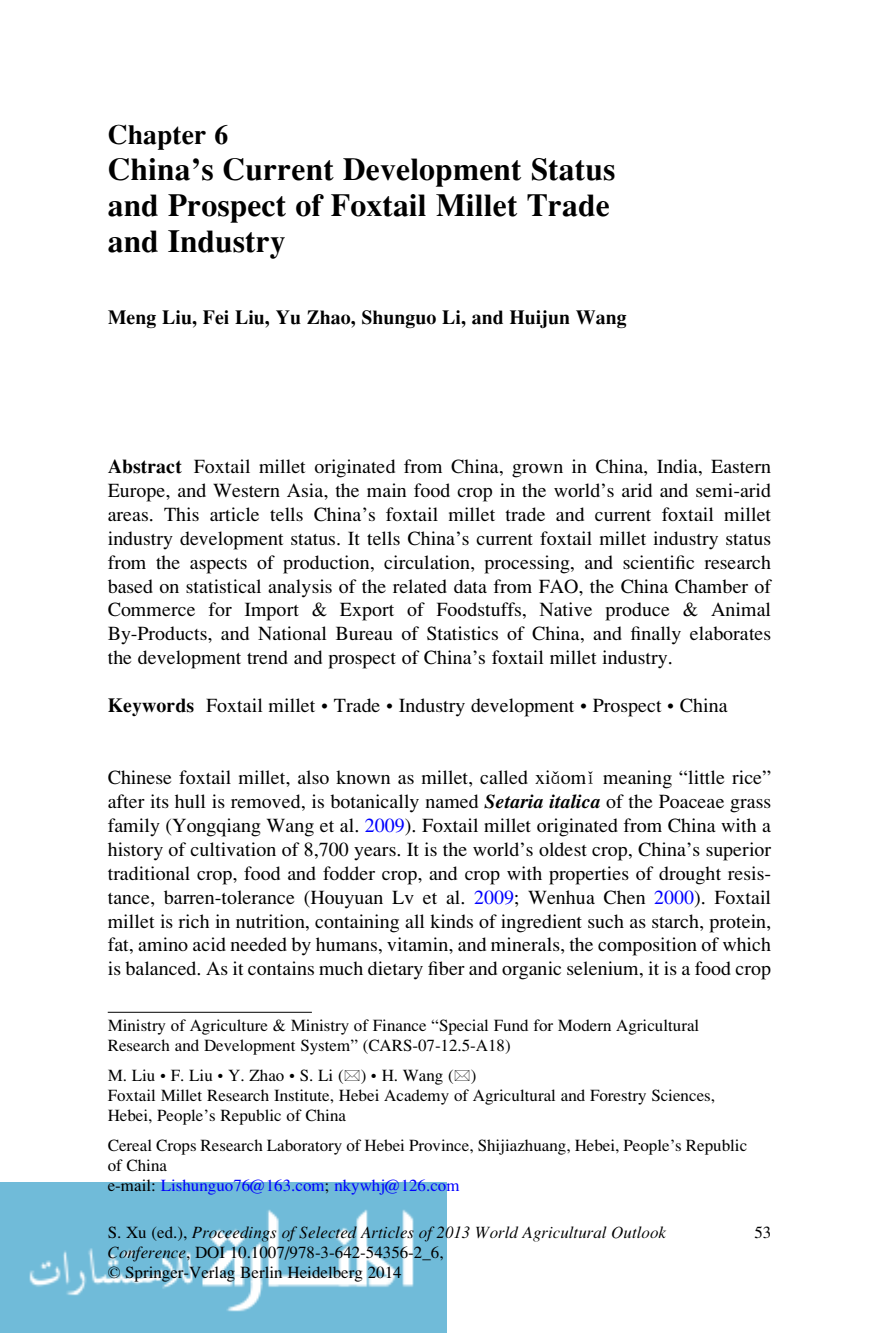
<style>
.page{position:relative;width:879px;height:1333px;background:#fff}
.page>*{position:absolute;margin:0;border:0;box-sizing:border-box;transform-origin:0 0}
.t1{font:31.8px/35.8px "Adv P6960";color:#000}
.t2{font:27.8px "Adv P6960";color:#000}
.t3{font:20px/24px "Adv P6975";color:#000;text-align:justify}
.t4{font:20px "Adv P6960";color:#000}
.t5{font:17px/20px "Adv P6975";color:#000}
.t6{font:17px "Adv P696 A";color:#000}
.s1{font-family:"Adv P6960"}
.s2{font-family:"Adv TT716680 a 6"}
.s3{font-family:"Adv P6965"}
.s4{color:#00f}
.s5{font-family:"Adv TT4 ff 65459";font-size:15px}
.s6{font-family:"Adv P6975"}
.s7{font-family:"Adv P696 A"}
.s8{font-family:"Adv TT5843 c 571"}
</style>
<div class="page">
<img style="left:0;top:1182px;width:446px;height:150px">
<hr style="left:108px;top:1011px;width:204px;height:1px;background:#000">
<h2 class="t2" style="left:108px;top:125px;width:122px">Chapter 6</h2>
<h1 class="t1" style="left:108px;top:155px;width:509px">China’s Current Development Status and Prospect of Foxtail Millet Trade and Industry</h1>
<p class="t4" style="left:108px;top:310px;width:520px">Meng Liu, Fei Liu, Yu Zhao, Shunguo Li, and Huijun Wang</p>
<p class="t3" style="left:108px;top:456px;width:665px"><span class="s1">Abstract</span> Foxtail millet originated from China, grown in China, India, Eastern Europe, and Western Asia, the main food crop in the world’s arid and semi-arid areas. This article tells China’s foxtail millet trade and current foxtail millet industry development status. It tells China’s current foxtail millet industry status from the aspects of production, circulation, processing, and scientific research based on statistical analysis of the related data from FAO, the China Chamber of Commerce for Import &amp; Export of Foodstuffs, Native produce &amp; Animal By-Products, and National Bureau of Statistics of China, and finally elaborates the development trend and prospect of China’s foxtail millet industry.</p>
<p class="t3" style="left:108px;top:695px;width:621px"><span class="s1">Keywords</span> Foxtail millet • Trade • Industry development • Prospect • China</p>
<p class="t3" style="left:108px;top:767px;width:665px">Chinese foxtail millet, also known as millet, called xi<span class="s2">ǎ</span>om<span class="s2">ǐ</span> meaning “little rice” after its hull is removed, is botanically named <span class="s3">Setaria italica</span> of the Poaceae grass family (Yongqiang Wang et al. <span class="s4">2009</span>). Foxtail millet originated from China with a history of cultivation of 8,700 years. It is the world’s oldest crop, China’s superior traditional crop, food and fodder crop, and crop with properties of drought resis&shy;tance, barren-tolerance (Houyuan Lv et al. <span class="s4">2009</span>; Wenhua Chen <span class="s4">2000</span>). Foxtail millet is rich in nutrition, containing all kinds of ingredient such as starch, protein, fat, amino acid needed by humans, vitamin, and minerals, the composition of which is balanced. As it contains much dietary fiber and organic selenium, it is a food crop</p>
<p class="t5" style="left:108px;top:1017px;width:593px">Ministry of Agriculture &amp; Ministry of Finance “Special Fund for Modern Agricultural<br>Research and Development System” (CARS-07-12.5-A18)</p>
<p class="t5" style="left:108px;top:1066px;width:609px">M. Liu • F. Liu • Y. Zhao • S. Li (<span class="s5">*</span>) • H. Wang (<span class="s5">*</span>)<br>Foxtail Millet Research Institute, Hebei Academy of Agricultural and Forestry Sciences,<br>Hebei, People’s Republic of China</p>
<p class="t5" style="left:108px;top:1136px;width:641px">Cereal Crops Research Laboratory of Hebei Province, Shijiazhuang, Hebei, People’s Republic of China<br>e-mail: <span class="s4">Lishunguo76@163.com</span>; <span class="s4">nkywhj@126.com</span></p>
<p class="t6" style="left:108px;top:1222px;width:560px"><span class="s6">S. Xu (ed.),</span> Proceedings of Selected Articles of 2013 World Agricultural Outlook</p>
<p class="t5" style="left:108px;top:1244px;width:337px"><span class="s7">Conference</span>, DOI 10.1007/978-3-642-54356-2_6, <span class="s8">©</span> Springer-Verlag Berlin Heidelberg 2014</p>
<p class="t5" style="left:754px;top:1224px;width:18px">53</p>
</div>
